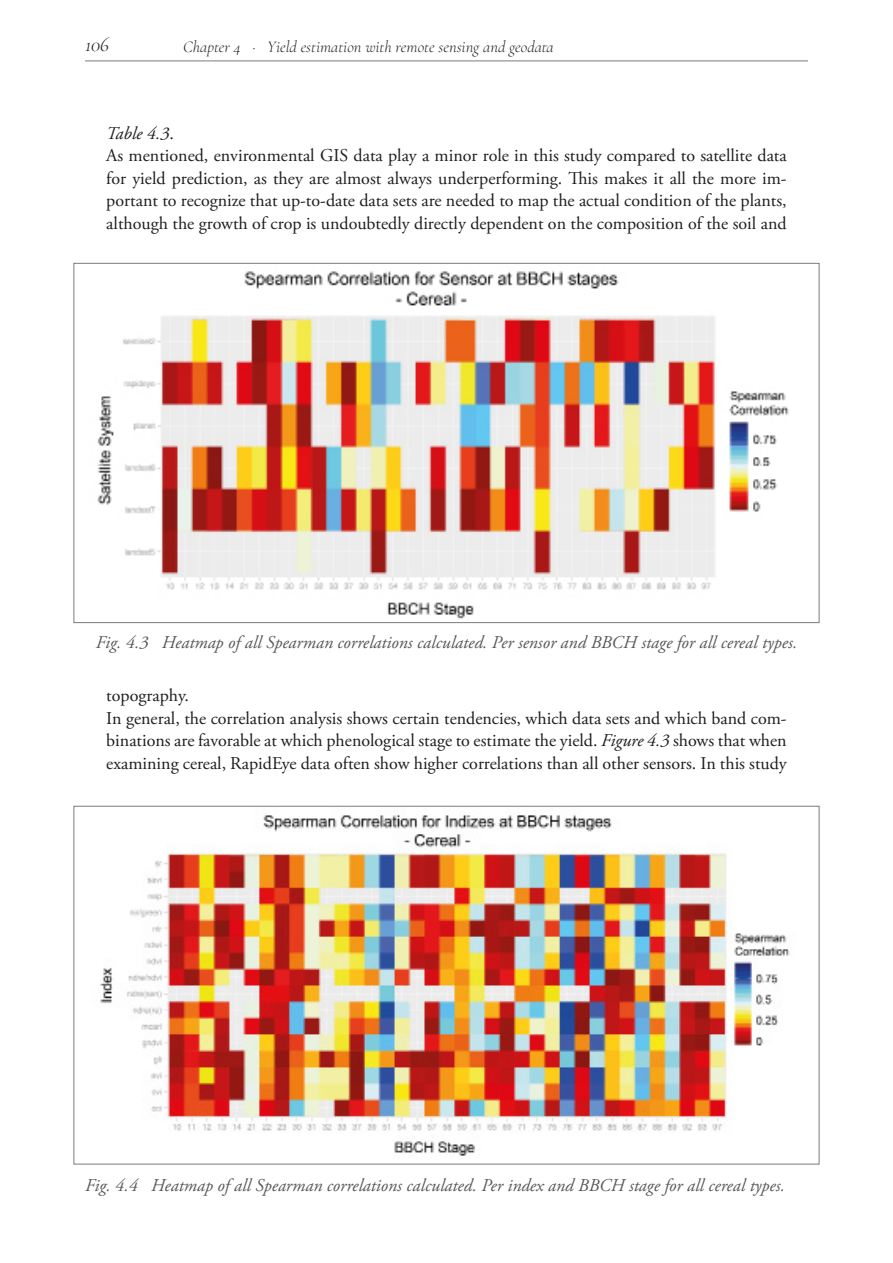
<style>
.page{position:relative;width:893px;height:1263px;background:#fff}
.page>*{position:absolute;margin:0;border:0;box-sizing:border-box;transform-origin:0 0}
.t1{font:italic 300 21px "Cormorant Garamond";color:#1d1e1f}
.t2{font:18px/22.5px "Adobe Garamond Pro Regular 2";color:#1d1e1f;text-align:justify}
.t3{font:italic 18px "Adobe Garamond Pro";color:#575758}
.t4{font:italic 18px "Adobe Garamond Pro";color:#1d1e1f}
.t5{font:16.5px "Cormorant Garamond Light Italic 2";color:#1d1e1f}
.s1{font-family:"Adobe Garamond Pro Regular 2";font-style:normal}
.s2{font-family:"Adobe Garamond Pro";font-style:italic}
</style>
<div class="page">
<hr style="left:85px;top:61px;width:723px;height:1px;background:#7c7c7d">
<img style="left:97px;top:271px;width:692px;height:348px">
<img style="left:100px;top:815px;width:690px;height:341px">
<p class="t1" style="left:85px;top:32px;width:26px">106</p>
<p class="t5" style="left:183px;top:38px;width:372px">Chapter 4 ∙ Yield estimation with remote sensing and geodata</p>
<p class="t4" style="left:106px;top:122px;width:69px">Table 4.3<span class="s1">.</span></p>
<p class="t2" style="left:106px;top:145px;width:682px">As mentioned, environmental GIS data play a minor role in this study compared to satellite data for yield prediction, as they are almost always underperforming. This makes it all the more im&shy;portant to recognize that up-to-date data sets are needed to map the actual condition of the plants, although the growth of crop is undoubtedly directly dependent on the composition of the soil and</p>
<p class="t3" style="left:96px;top:632px;width:703px">Fig. 4.3 Heatmap of all Spearman correlations calculated. Per sensor and BBCH stage for all cereal types.</p>
<p class="t2" style="left:106px;top:685px;width:682px;text-align:left">topography.<br>In general, the correlation analysis shows certain tendencies, which data sets and which band com&shy;binations are favorable at which phenological stage to estimate the yield. <span class="s2">Figure 4.3</span> shows that when examining cereal, RapidEye data often show higher correlations than all other sensors. In this study</p>
<p class="t3" style="left:85px;top:1175px;width:701px">Fig. 4.4 Heatmap of all Spearman correlations calculated. Per index and BBCH stage for all cereal types.</p>
</div>
